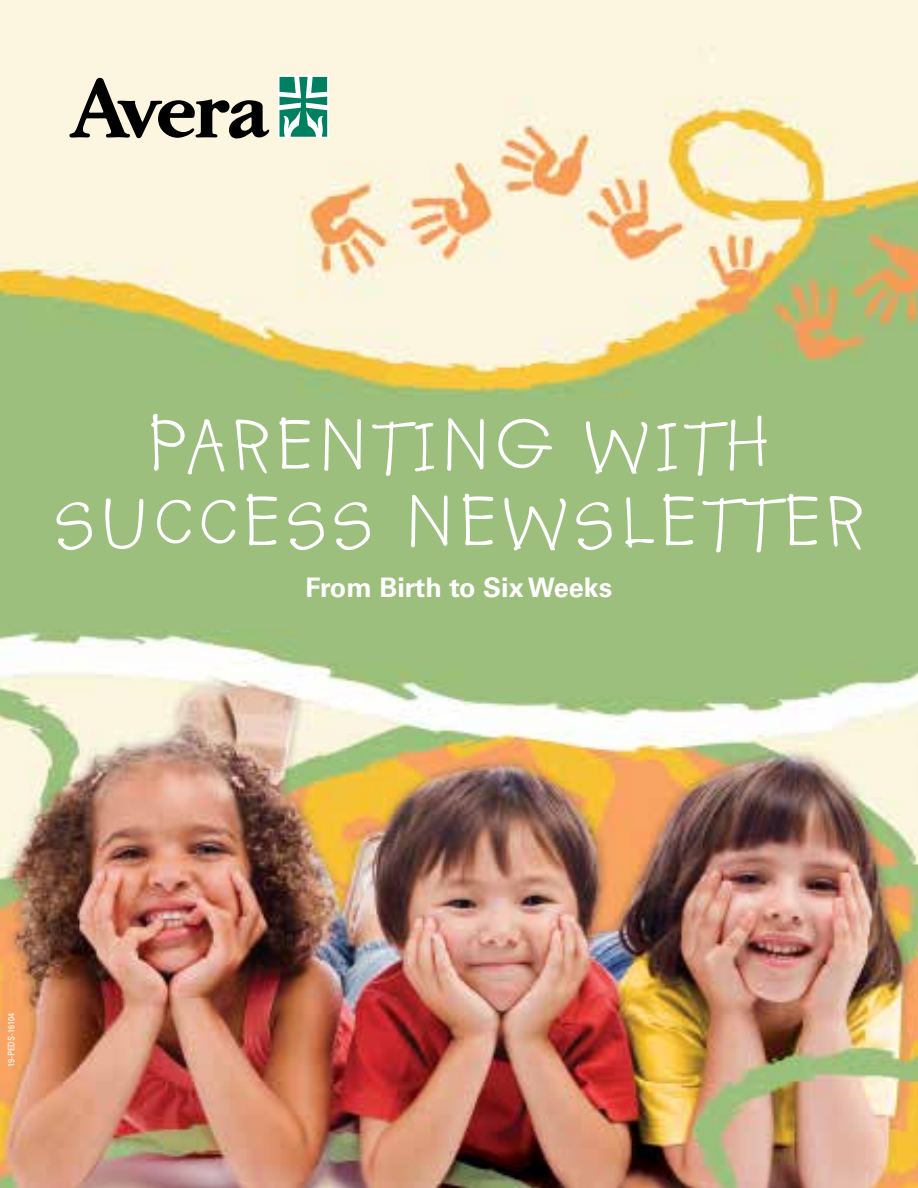
<style>
.page{position:relative;width:918px;height:1188px;background:#fff}
.page>*{position:absolute;margin:0;border:0;box-sizing:border-box;transform-origin:0 0}
.t1{font:81.3px/76.5px "Kidprint";letter-spacing:.06em;color:#fff;text-align:center}
.t2{font:700 27px "Univers LT Std";color:#fff}
.t3{font:condensed 9px "Univers";color:#fff}
</style>
<div class="page">
<img style="left:0;top:0;width:918px;height:1188px">
<svg style="left:70px;top:78px;width:200px;height:60px;background:#a6a294"></svg>
<svg style="left:278px;top:76px;width:51px;height:62px"></svg>
<svg style="left:280px;top:77px;width:47px;height:60px"></svg>
<p class="t1" style="left:54px;top:408px;width:812px">PARENTING WITH<br>SUCCESS NEWSLETTER</p>
<p class="t2" style="left:306px;top:572px;width:308px">From Birth to Six Weeks</p>
<p class="t3" style="left:5px;top:1067px;width:55px;rotate:-90deg">19-PEDS-16104</p>
</div>
